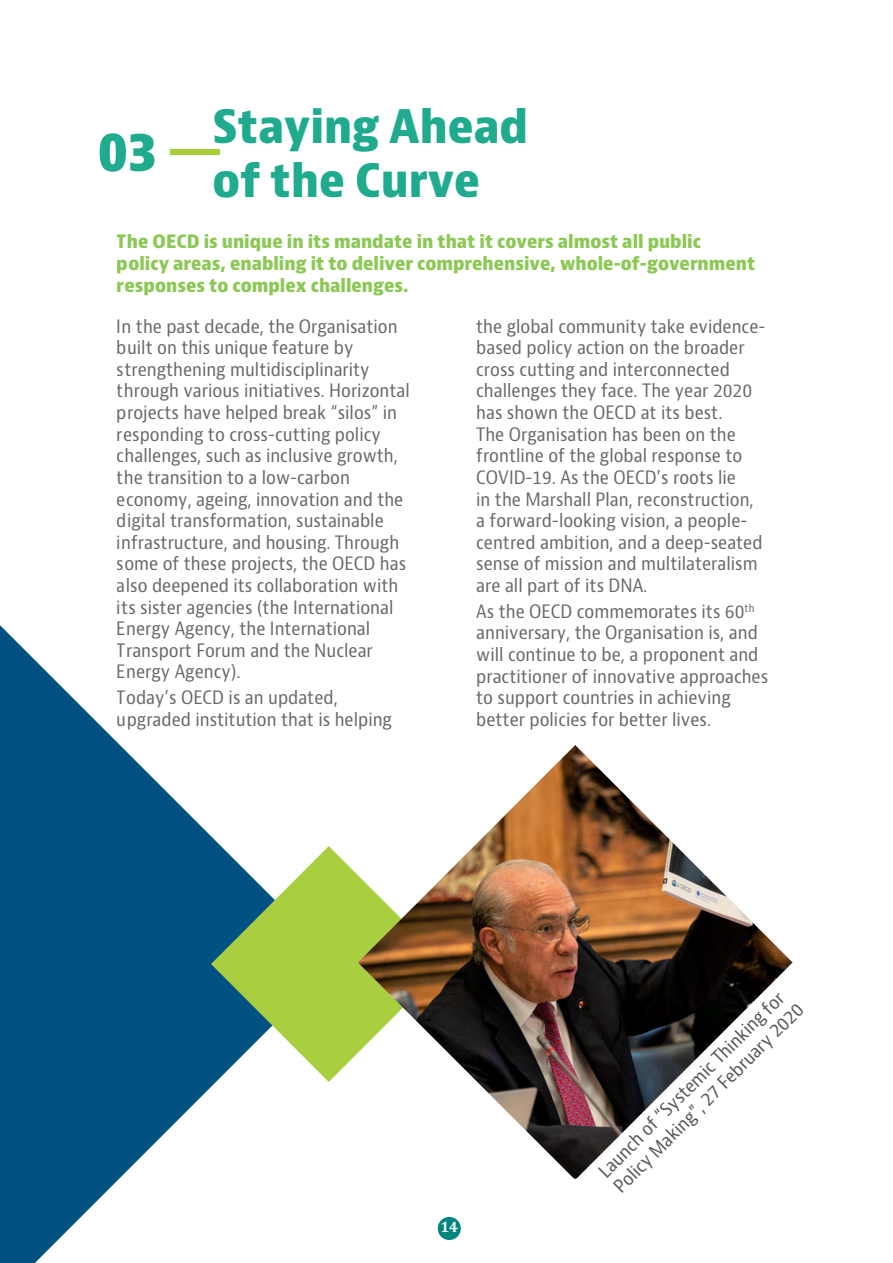
<style>
.page{position:relative;width:893px;height:1263px;background:#fff}
.page>*{position:absolute;margin:0;border:0;box-sizing:border-box;transform-origin:0 0}
.t1{font:700 condensed 54px "OECD Bernini";color:#20ab8f}
.t2{font:700 condensed 45px/54px "OECD Bernini";color:#20ab8f}
.t3{font:condensed 18px/21.6px "OECD Bernini";color:#57585a}
.t4{font:700 condensed 18px/21.6px "OECD Bernini";color:#7fc241}
.t5{font:700 15px "Cambria";color:#fff}
</style>
<div class="page">
<div style="left:438px;top:1217px;width:23px;height:23px;background:#00857e;border-radius:50%"></div>
<div style="left:170px;top:149px;width:50px;height:6px;background:#a6ce39"></div>
<svg style="left:0;top:625px;width:221px;height:638px;fill:#015283"></svg>
<svg style="left:211px;top:846px;width:147px;height:236px;fill:#a9cf40"></svg>
<img style="left:358px;top:745px;width:435px;height:435px">
<h1 class="t1" style="left:98px;top:117px;width:60px">03</h1>
<h2 class="t2" style="left:213px;top:100px;width:317px">Staying Ahead of the Curve</h2>
<p class="t4" style="left:117px;top:231px;width:640px">The OECD is unique in its mandate in that it covers almost all public policy areas, enabling it to deliver comprehensive, whole-of-government responses to complex challenges.</p>
<p class="t3" style="left:117px;top:316px;width:294px">In the past decade, the Organisation built on this unique feature by strengthening multidisciplinarity through various initiatives. Horizontal projects have helped break “silos” in responding to cross-cutting policy challenges, such as inclusive growth, the transition to a low-carbon economy, ageing, innovation and the digital transformation, sustainable infrastructure, and housing. Through some of these projects, the OECD has also deepened its collaboration with its sister agencies (the International Energy Agency, the International Transport Forum and the Nuclear Energy Agency).</p>
<p class="t3" style="left:117px;top:687px;width:277px">Today’s OECD is an updated, upgraded institution that is helping</p>
<p class="t3" style="left:476px;top:316px;width:291px">the global community take evidence&shy;based policy action on the broader cross cutting and interconnected challenges they face. The year 2020 has shown the OECD at its best.<br>The Organisation has been on the frontline of the global response to COVID-19. As the OECD’s roots lie<br>in the Marshall Plan, reconstruction, a forward-looking vision, a people&shy;centred ambition, and a deep-seated sense of mission and multilateralism are all part of its DNA.</p>
<p class="t3" style="left:476px;top:601px;width:293px">As the OECD commemorates its 60<sup>th </sup>anniversary, the Organisation is, and will continue to be, a proponent and practitioner of innovative approaches to support countries in achieving better policies for better lives.</p>
<p class="t5" style="left:441px;top:1217px;width:19px">14</p>
<p class="t3" style="left:594px;top:1167px;width:261px;rotate:-45deg">Launch of “Systemic Thinking for<br>Policy Making”, 27 February 2020</p>
</div>
